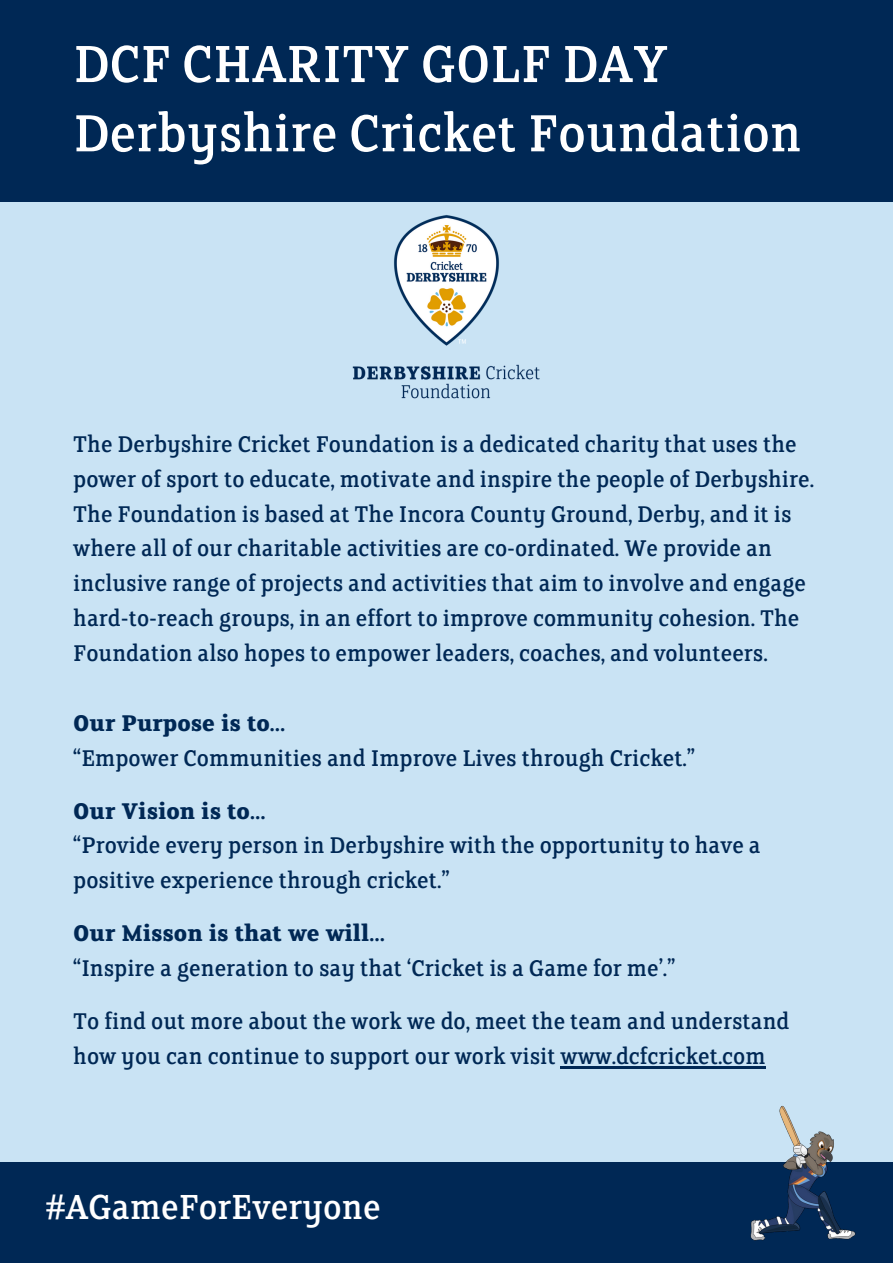
<style>
.page{position:relative;width:893px;height:1264px;background:#fff}
.page>*{position:absolute;margin:0;border:0;box-sizing:border-box;transform-origin:0 0}
.t1{font:58.5px "FS Clerkenwell";color:#fff}
.t2{font:39px "FS Clerkenwell";color:#fff}
.t3{font:25.5px/34.8px "FS Clerkenwell";color:#002855}
.t4{font:700 25.5px "FS Clerkenwell";color:#002855}
</style>
<div class="page">
<div style="left:0;top:0;width:892px;height:1262px;background:#c9e3f4"></div>
<div style="left:0;top:0;width:892px;height:202px;background:#002855"></div>
<div style="left:1px;top:1161px;width:891px;height:101px;background:#002855"></div>
<hr style="left:560px;top:1065px;width:205px;height:3px;background:#002855">
<img style="left:352px;top:215px;width:188px;height:184px">
<img style="left:749px;top:1105px;width:107px;height:136px">
<p class="t1" style="left:73px;top:42px;width:596px">DCF CHARITY GOLF DAY</p>
<p class="t1" style="left:73px;top:111px;width:730px">Derbyshire Cricket Foundation</p>
<p class="t3" style="left:73px;top:428px;width:742px">The Derbyshire Cricket Foundation is a dedicated charity that uses the power of sport to educate, motivate and inspire the people of Derbyshire.</p>
<p class="t3" style="left:73px;top:498px;width:734px">The Foundation is based at The Incora County Ground, Derby, and it is where all of our charitable activities are co-ordinated. We provide an inclusive range of projects and activities that aim to involve and engage hard-to-reach groups, in an effort to improve community cohesion. The Foundation also hopes to empower leaders, coaches, and volunteers.</p>
<p class="t4" style="left:73px;top:713px;width:213px">Our Purpose is to…</p>
<p class="t3" style="left:73px;top:742px;width:623px">“Empower Communities and Improve Lives through Cricket.”</p>
<p class="t4" style="left:73px;top:801px;width:193px">Our Vision is to…</p>
<p class="t3" style="left:73px;top:830px;width:689px">“Provide every person in Derbyshire with the opportunity to have a positive experience through cricket.”</p>
<p class="t4" style="left:73px;top:923px;width:312px">Our Misson is that we will…</p>
<p class="t3" style="left:73px;top:952px;width:603px">“Inspire a generation to say that ‘Cricket is a Game for me’.”</p>
<p class="t3" style="left:73px;top:1005px;width:717px">To find out more about the work we do, meet the team and understand how you can continue to support our work visit www.dcfcricket.com</p>
<p class="t2" style="left:46px;top:1191px;width:336px">#AGameForEveryone</p>
</div>
